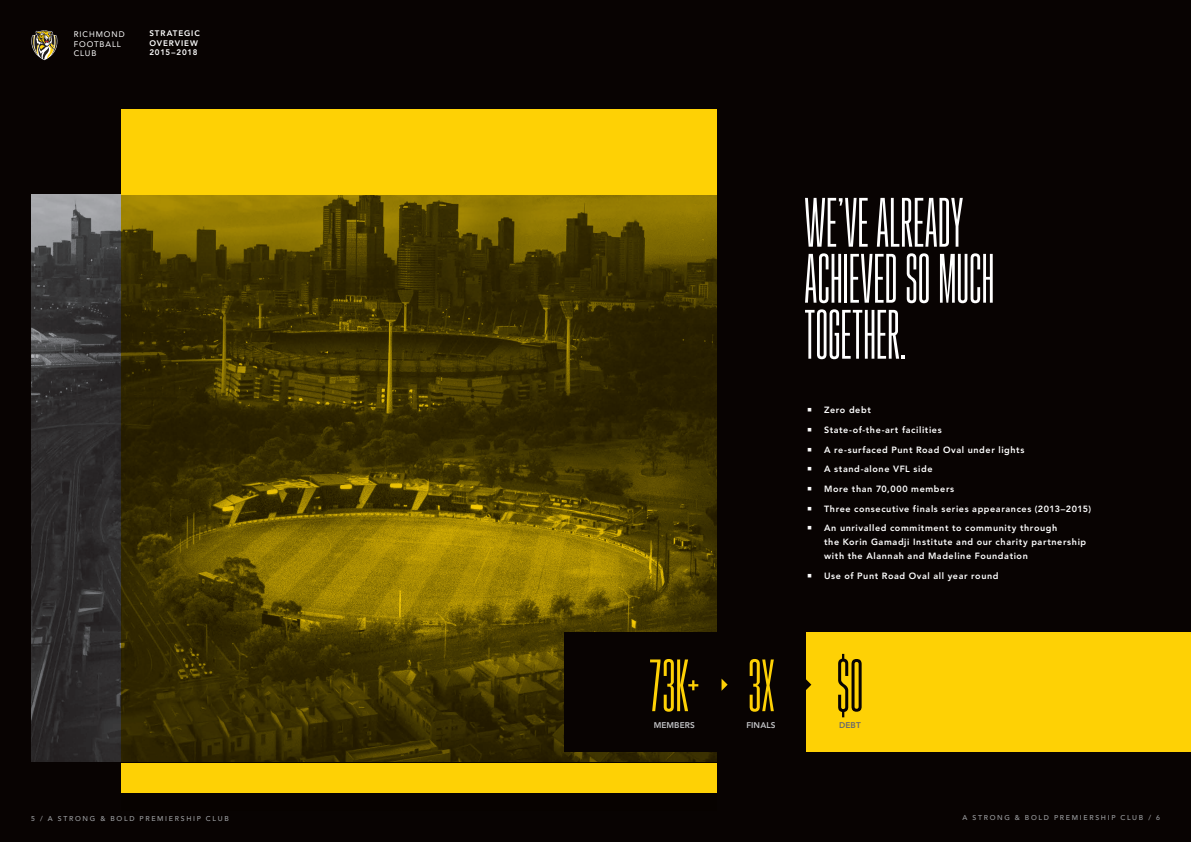
<style>
.page{position:relative;width:1191px;height:842px;background:#080302}
.page>*{position:absolute;margin:0;border:0;box-sizing:border-box;transform-origin:0 0}
.t1{font:100 54px "Gobold High";color:#fed105}
.t2{font:100 54px "Gobold High";color:#080302}
.t3{font:100 51px/56px "Gobold High";letter-spacing:-.005em;color:#fff}
.t4{font:800 9px/19.7px "Avenir LT";letter-spacing:.065em;color:#fff}
.t5{font:800 8.2px "Avenir LT";letter-spacing:.015em;color:#c2c3c6}
.t6{font:800 8.2px "Avenir LT";color:#69696c}
.t7{font:800 8px/9.6px "Avenir LT";letter-spacing:.115em;color:#fff}
.t8{font:8px/9.6px "Avenir LT";letter-spacing:.115em;color:#fff}
.t9{font:500 7px "Avenir LT";letter-spacing:.24em;color:#9d9fa2}
</style>
<div class="page">
<img style="left:31px;top:195px;width:90px;height:567px">
<svg style="left:121px;top:195px;width:595px;height:567px;background:#4f4101"></svg>
<div style="left:564px;top:632px;width:435px;height:120px;background:#080302"></div>
<div style="left:806px;top:632px;width:385px;height:120px;background:#fed105"></div>
<svg style="left:31px;top:31px;width:26px;height:29px"></svg>
<div style="left:121px;top:109px;width:595px;height:86px;background:#fed105"></div>
<svg style="left:721px;top:679px;width:6px;height:12px"></svg>
<svg style="left:806px;top:679px;width:5px;height:11px"></svg>
<div style="left:121px;top:763px;width:595px;height:30px;background:#fed105"></div>
<p class="t8" style="left:74px;top:30px;width:52px">RICHMOND<br>FOOTBALL<br>CLUB</p>
<p class="t7" style="left:149px;top:29px;width:52px">STRATEGIC<br>OVERVIEW<br>2015–2018</p>
<h1 class="t1" style="left:648px;top:653px;width:54px">73K+</h1>
<p class="t5" style="left:653px;top:721px;width:43px">MEMBERS</p>
<h1 class="t1" style="left:747px;top:653px;width:29px">3X</h1>
<p class="t5" style="left:746px;top:721px;width:31px">FINALS</p>
<h2 class="t3" style="left:804px;top:196px;width:192px">WE’VE ALREADY<br>ACHIEVED SO MUCH<br>TOGETHER.</h2>
<p class="t4" style="left:824px;top:400px;width:268px">Zero debt<br>State-of-the-art facilities<br>A re-surfaced Punt Road Oval under lights<br>A stand-alone VFL side<br>More than 70,000 members<br>Three consecutive finals series appearances (2013–2015)<br>An unrivalled commitment to community through</p>
<p class="t4" style="left:824px;top:535px;width:264px;line-height:14px">the Korin Gamadji Institute and our charity partnership with the Alannah and Madeline Foundation</p>
<p class="t4" style="left:824px;top:566px;width:176px">Use of Punt Road Oval all year round</p>
<h1 class="t2" style="left:836px;top:653px;width:29px">$0</h1>
<p class="t6" style="left:839px;top:721px;width:23px">DEBT</p>
<p class="t9" style="left:31px;top:815px;width:199px">5 / A STRONG &amp; BOLD PREMIERSHIP CLUB</p>
<p class="t9" style="left:962px;top:814px;width:199px">A STRONG &amp; BOLD PREMIERSHIP CLUB / 6</p>
</div>
